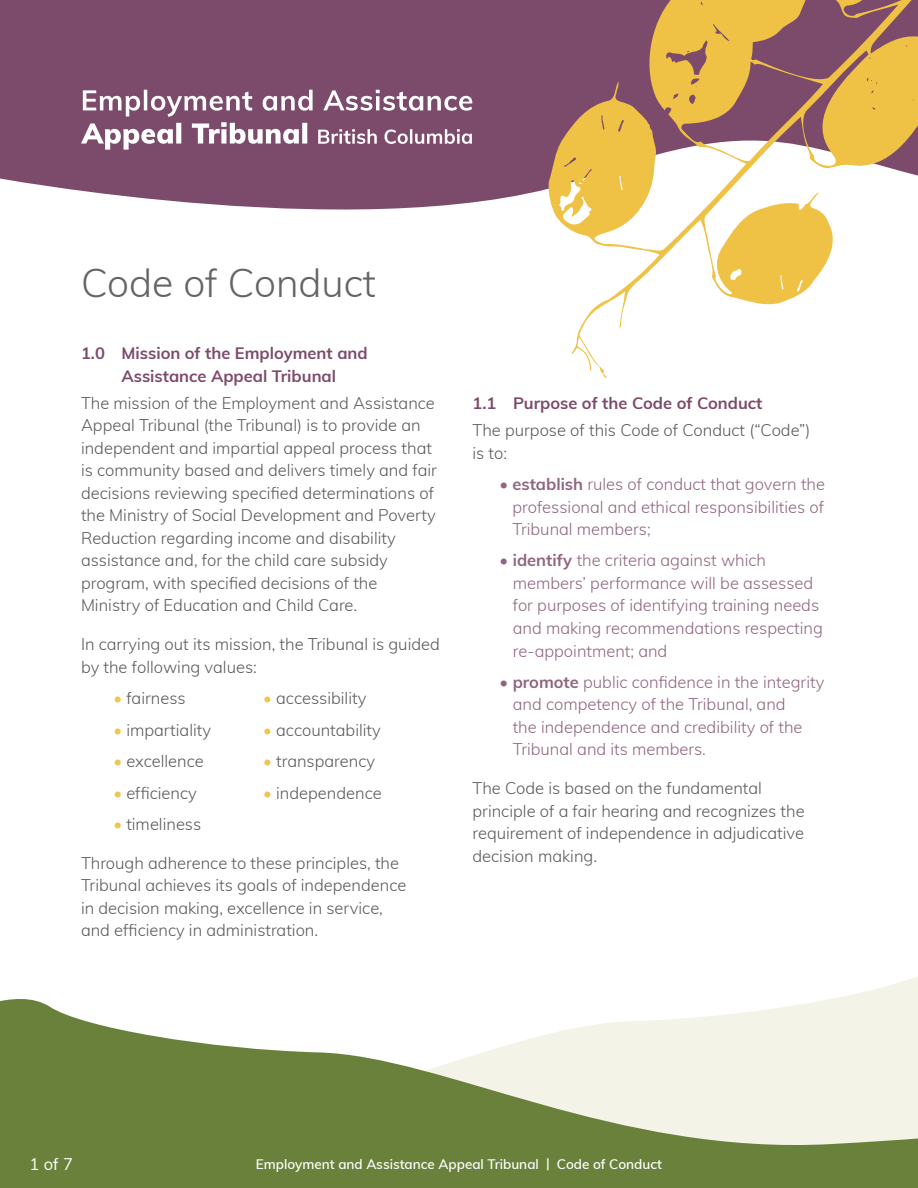
<style>
.page{position:relative;width:918px;height:1188px;background:#fff}
.page>*{position:absolute;margin:0;border:0;box-sizing:border-box;transform-origin:0 0}
.t1{font:300 39px "Muli";color:#636466}
.t2{font:300 16.5px/22.5px "Muli";color:#58595b}
.t3{font:300 16.5px/22.5px "Muli";color:#8f657f}
.t4{font:700 16.5px/22.5px "Muli";color:#7c4b6b;text-align:center}
.t5{font:16.5px "Muli";color:#fff}
.t6{font:600 13.5px "Muli";color:#fff}
.s1{color:#f0c451}
.s2{font-weight:700}
</style>
<div class="page">
<div style="left:0;top:0;width:548px;height:210px;background:#7c4b6b"></div>
<svg style="left:0;top:984px;width:918px;height:204px;fill:#69813b"></svg>
<svg style="left:548px;top:0;width:370px;height:378px"></svg>
<svg style="left:81px;top:90px;width:391px;height:60px"></svg>
<h1 class="t1" style="left:81px;top:255px;width:297px">Code of Conduct</h1>
<p class="t4" style="left:81px;top:341px;width:288px">1.0 Mission of the Employment and<br>Assistance Appeal Tribunal</p>
<p class="t2" style="left:81px;top:391px;width:358px">The mission of the Employment and Assistance Appeal Tribunal (the Tribunal) is to provide an independent and impartial appeal process that is community based and delivers timely and fair decisions reviewing specified determinations of the Ministry of Social Development and Poverty Reduction regarding income and disability assistance and, for the child care subsidy program, with specified decisions of the Ministry of Education and Child Care.</p>
<p class="t2" style="left:81px;top:632px;width:360px">In carrying out its mission, the Tribunal is guided by the following values:</p>
<p class="t2" style="left:113px;top:686px;width:74px"><span class="s1">•</span> fairness</p>
<p class="t2" style="left:113px;top:718px;width:99px"><span class="s1">•</span> impartiality</p>
<p class="t2" style="left:113px;top:749px;width:92px"><span class="s1">•</span> excellence</p>
<p class="t2" style="left:113px;top:781px;width:85px"><span class="s1">•</span> efficiency</p>
<p class="t2" style="left:113px;top:812px;width:89px"><span class="s1">•</span> timeliness</p>
<p class="t2" style="left:263px;top:686px;width:105px"><span class="s1">•</span> accessibility</p>
<p class="t2" style="left:263px;top:718px;width:119px"><span class="s1">•</span> accountability</p>
<p class="t2" style="left:263px;top:749px;width:113px"><span class="s1">•</span> transparency</p>
<p class="t2" style="left:263px;top:781px;width:120px"><span class="s1">•</span> independence</p>
<p class="t2" style="left:81px;top:851px;width:327px">Through adherence to these principles, the Tribunal achieves its goals of independence in decision making, excellence in service, and efficiency in administration.</p>
<p class="t4" style="left:473px;top:391px;width:292px">1.1 Purpose of the Code of Conduct</p>
<p class="t2" style="left:473px;top:418px;width:340px">The purpose of this Code of Conduct (“Code”) is to:</p>
<p class="t3" style="left:512px;top:472px;width:314px;text-align:justify;text-indent:-13px">• <span class="s2">establish</span> rules of conduct that govern the professional and ethical responsibilities of Tribunal members;</p>
<p class="t3" style="left:513px;top:549px;width:312px;text-indent:-13px">• <span class="s2">identify</span> the criteria against which members’ performance will be assessed for purposes of identifying training needs and making recommendations respecting re-appointment; and</p>
<p class="t3" style="left:513px;top:670px;width:313px;text-indent:-13px"><span class="s2">• promote</span> public confidence in the integrity and competency of the Tribunal, and<br>the independence and credibility of the Tribunal and its members.</p>
<p class="t2" style="left:473px;top:776px;width:334px">The Code is based on the fundamental principle of a fair hearing and recognizes the requirement of independence in adjudicative decision making.</p>
<p class="t5" style="left:30px;top:1152px;width:45px">1 of 7</p>
<p class="t6" style="left:256px;top:1154px;width:408px">Employment and Assistance Appeal Tribunal | Code of Conduct</p>
</div>
